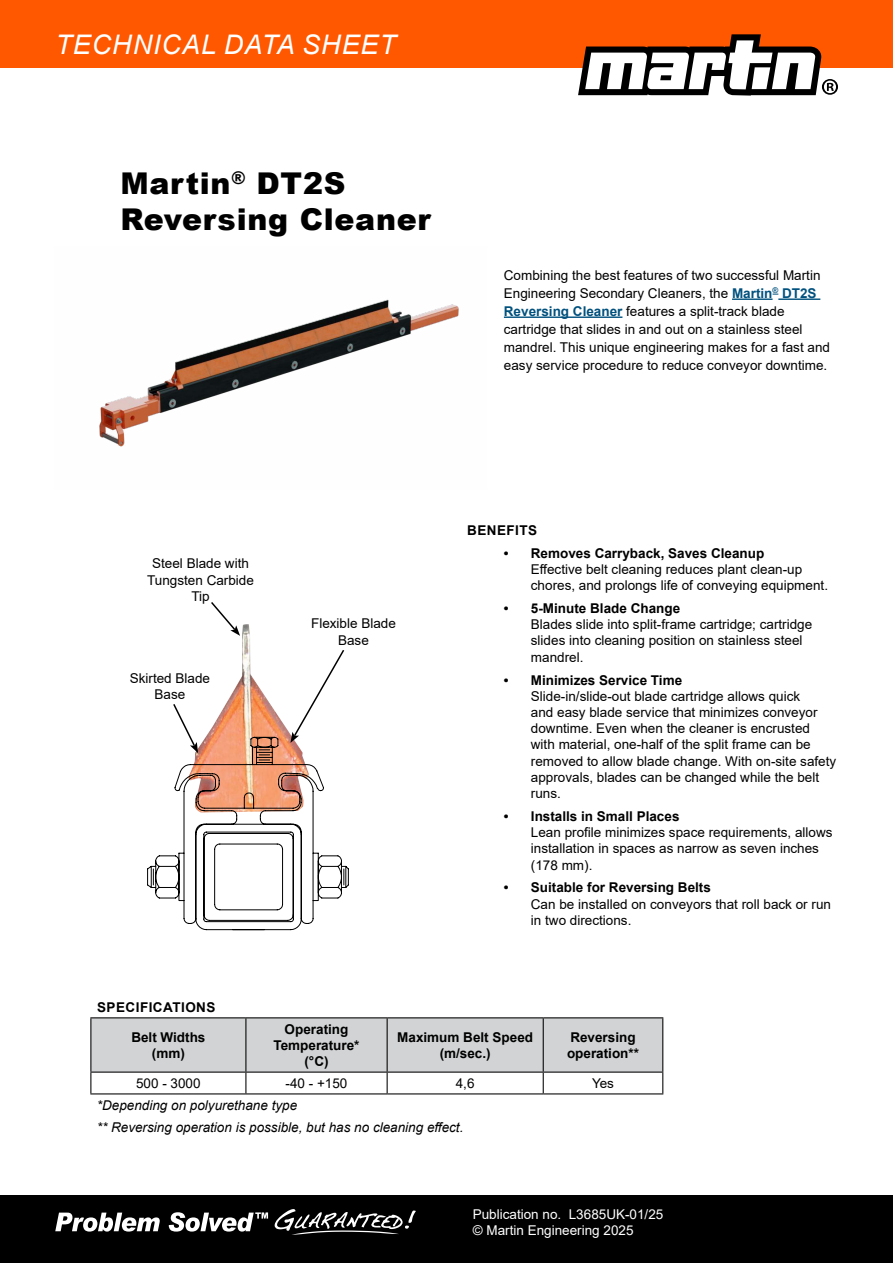
<style>
.page{position:relative;width:893px;height:1263px;background:#fff}
.page>*{position:absolute;margin:0;border:0;box-sizing:border-box;transform-origin:0 0}
.t1{font:900 30px/36px "Arial";letter-spacing:.025em;color:#000}
.t2{font:italic 27px "Arial";letter-spacing:.035em;color:#fff}
.t3{font:13.5px/16.2px "Arial";color:#000}
.t4{font:700 13.5px/16.2px "Arial";color:#000;text-align:center}
.t5{font:italic 13.5px/21.9px "Arial";color:#000}
.t6{font:13.5px/16.2px "Arial";color:#fff}
.t7{font:700 13.5px "Arial";letter-spacing:.035em;color:#000}
.s1{font-weight:700;color:#00517e}
</style>
<div class="page">
<div style="left:0;top:1195px;width:893px;height:68px;background:#000"></div>
<svg style="left:55px;top:1212px;width:105px;height:19px"></svg>
<svg style="left:169px;top:1212px;width:99px;height:19px"></svg>
<svg style="left:274px;top:1209px;width:142px;height:26px"></svg>
<div style="left:0;top:0;width:893px;height:68px;background:#ff5800"></div>
<svg style="left:578px;top:34px;width:260px;height:62px"></svg>
<hr style="left:732px;top:298px;width:41px;height:2px;background:#00517e">
<hr style="left:778px;top:298px;width:42px;height:2px;background:#00517e">
<hr style="left:504px;top:316px;width:118px;height:2px;background:#00517e">
<img style="left:242px;top:624px;width:8px;height:24px">
<svg style="left:211px;top:602px;width:29px;height:34px"></svg>
<svg style="left:147px;top:648px;width:202px;height:282px"></svg>
<img style="left:99px;top:299px;width:360px;height:148px">
<hr style="left:90px;top:1017px;width:156px;height:1px;background:#000">
<hr style="left:246px;top:1017px;width:141px;height:1px;background:#000">
<hr style="left:387px;top:1017px;width:156px;height:1px;background:#000">
<hr style="left:543px;top:1017px;width:120px;height:1px;background:#000">
<svg style="left:90px;top:1018px;width:573px;height:75px"></svg>
<hr style="left:90px;top:1093px;width:156px;height:1px;background:#000">
<hr style="left:246px;top:1093px;width:141px;height:1px;background:#000">
<hr style="left:387px;top:1093px;width:156px;height:1px;background:#000">
<hr style="left:543px;top:1093px;width:120px;height:1px;background:#000">
<h2 class="t2" style="left:55px;top:27px;width:342px">TECHNICAL DATA SHEET</h2>
<h1 class="t1" style="left:120px;top:164px;width:312px">Martin<sup>®</sup> DT2S<br>Reversing Cleaner</h1>
<p class="t3" style="left:504px;top:266px;width:328px;line-height:18px">Combining the best features of two successful Martin Engineering Secondary Cleaners, the <span class="s1">Martin</span><sup>®</sup> <span class="s1">DT2S Reversing Cleaner</span> features a split-track blade cartridge that slides in and out on a stainless steel mandrel. This unique engineering makes for a fast and easy service procedure to reduce conveyor downtime.</p>
<p class="t3" style="left:147px;top:555px;width:108px;text-align:center">Steel Blade with<br>Tungsten Carbide<br>Tip</p>
<p class="t3" style="left:130px;top:670px;width:82px;text-align:center">Skirted Blade<br>Base</p>
<p class="t3" style="left:311px;top:615px;width:86px;text-align:center">Flexible Blade<br>Base</p>
<p class="t7" style="left:467px;top:521px;width:72px">BENEFITS</p>
<p class="t4" style="left:504px;top:545px;width:262px">• Removes Carryback, Saves Cleanup</p>
<p class="t3" style="left:531px;top:561px;width:299px">Effective belt cleaning reduces plant clean-up chores, and prolongs life of conveying equipment.</p>
<p class="t4" style="left:504px;top:600px;width:178px">• 5-Minute Blade Change</p>
<p class="t3" style="left:531px;top:616px;width:283px">Blades slide into split-frame cartridge; cartridge slides into cleaning position on stainless steel mandrel.</p>
<p class="t4" style="left:504px;top:672px;width:180px">• Minimizes Service Time</p>
<p class="t3" style="left:531px;top:688px;width:307px">Slide-in/slide-out blade cartridge allows quick<br>and easy blade service that minimizes conveyor downtime. Even when the cleaner is encrusted with material, one-half of the split frame can be removed to allow blade change. With on-site safety approvals, blades can be changed while the belt runs.</p>
<p class="t4" style="left:504px;top:808px;width:177px">• Installs in Small Places</p>
<p class="t3" style="left:531px;top:824px;width:303px">Lean profile minimizes space requirements, allows installation in spaces as narrow as seven inches (178 mm).</p>
<p class="t4" style="left:504px;top:880px;width:209px">• Suitable for Reversing Belts</p>
<p class="t3" style="left:531px;top:896px;width:302px">Can be installed on conveyors that roll back or run in two directions.</p>
<p class="t7" style="left:97px;top:997px;width:120px">SPECIFICATIONS</p>
<p class="t4" style="left:131px;top:1029px;width:76px">Belt Widths (mm)</p>
<p class="t4" style="left:273px;top:1021px;width:88px">Operating<br>Temperature* (°C)</p>
<p class="t4" style="left:397px;top:1029px;width:137px">Maximum Belt Speed (m/sec.)</p>
<p class="t4" style="left:567px;top:1029px;width:74px;text-align:left">Reversing operation**</p>
<p class="t3" style="left:136px;top:1075px;width:66px">500 - 3000</p>
<p class="t3" style="left:286px;top:1075px;width:63px">-40 - +150</p>
<p class="t3" style="left:456px;top:1075px;width:20px">4,6</p>
<p class="t3" style="left:592px;top:1075px;width:24px">Yes</p>
<p class="t5" style="left:97px;top:1094px;width:368px">*Depending on polyurethane type<br>** Reversing operation is possible, but has no cleaning effect.</p>
<p class="t6" style="left:473px;top:1206px;width:192px">Publication no. L3685UK-01/25 © Martin Engineering 2025</p>
</div>
